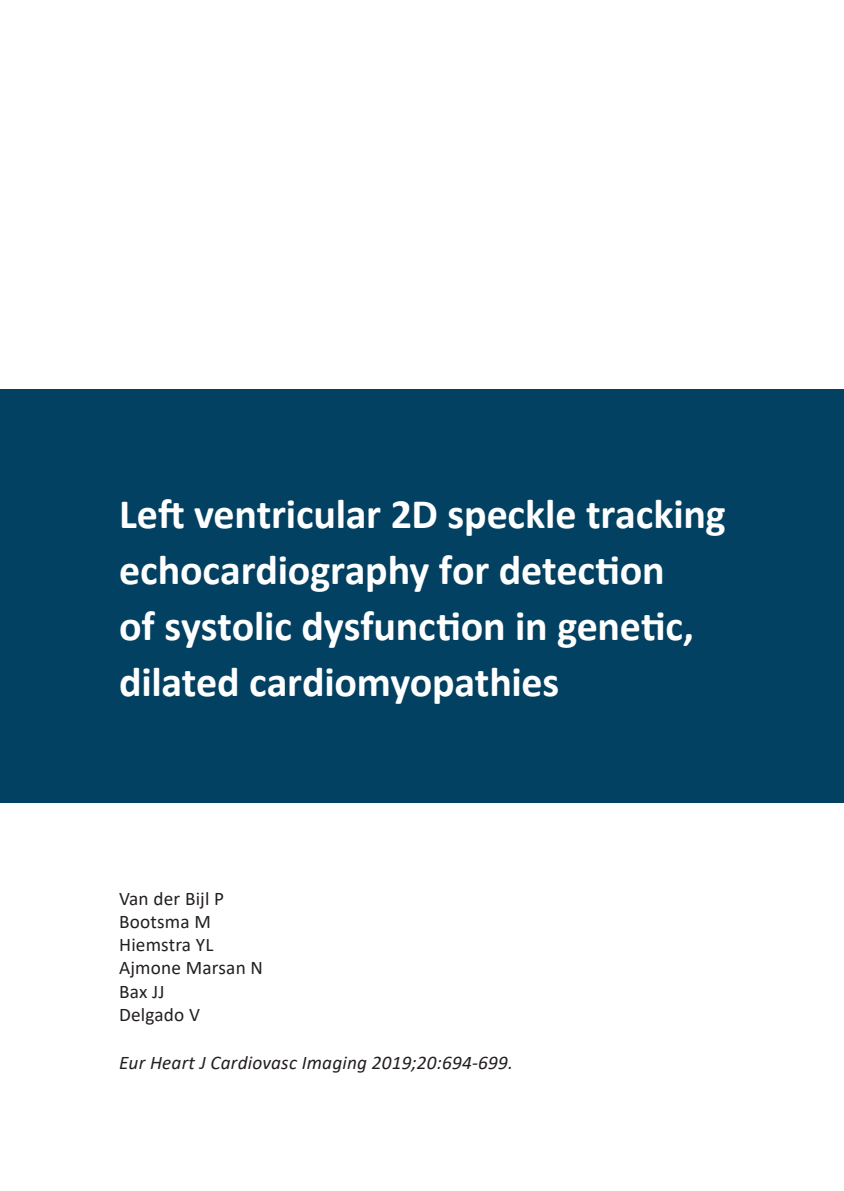
<style>
.page{position:relative;width:844px;height:1191px;background:#fff}
.page>*{position:absolute;margin:0;border:0;box-sizing:border-box;transform-origin:0 0}
.t1{font:700 42px/56px "Calibri";letter-spacing:-.005em;color:#fff}
.t2{font:19.25px/23.1px "Calibri";letter-spacing:.01em;color:#231f20}
.t3{font:italic 19.25px "Calibri";letter-spacing:.01em;color:#231f20}
</style>
<div class="page">
<hr style="left:0;top:802px;width:1px;height:389px;background:#75afd4">
<hr style="left:0;top:0;width:1px;height:389px;background:#75afd4">
<div style="left:0;top:389px;width:843px;height:413px;background:#024162"></div>
<p class="t1" style="left:119px;top:485px;width:608px">Left ventricular 2D speckle tracking echocardiography for detection<br>of systolic dysfunction in genetic, dilated cardiomyopathies</p>
<p class="t2" style="left:119px;top:886px;width:145px">Van der Bijl P<br>Bootsma M<br>Hiemstra YL<br>Ajmone Marsan N<br>Bax JJ<br>Delgado V</p>
<p class="t3" style="left:119px;top:1048px;width:395px">Eur Heart J Cardiovasc Imaging 2019;20:694-699.</p>
</div>
